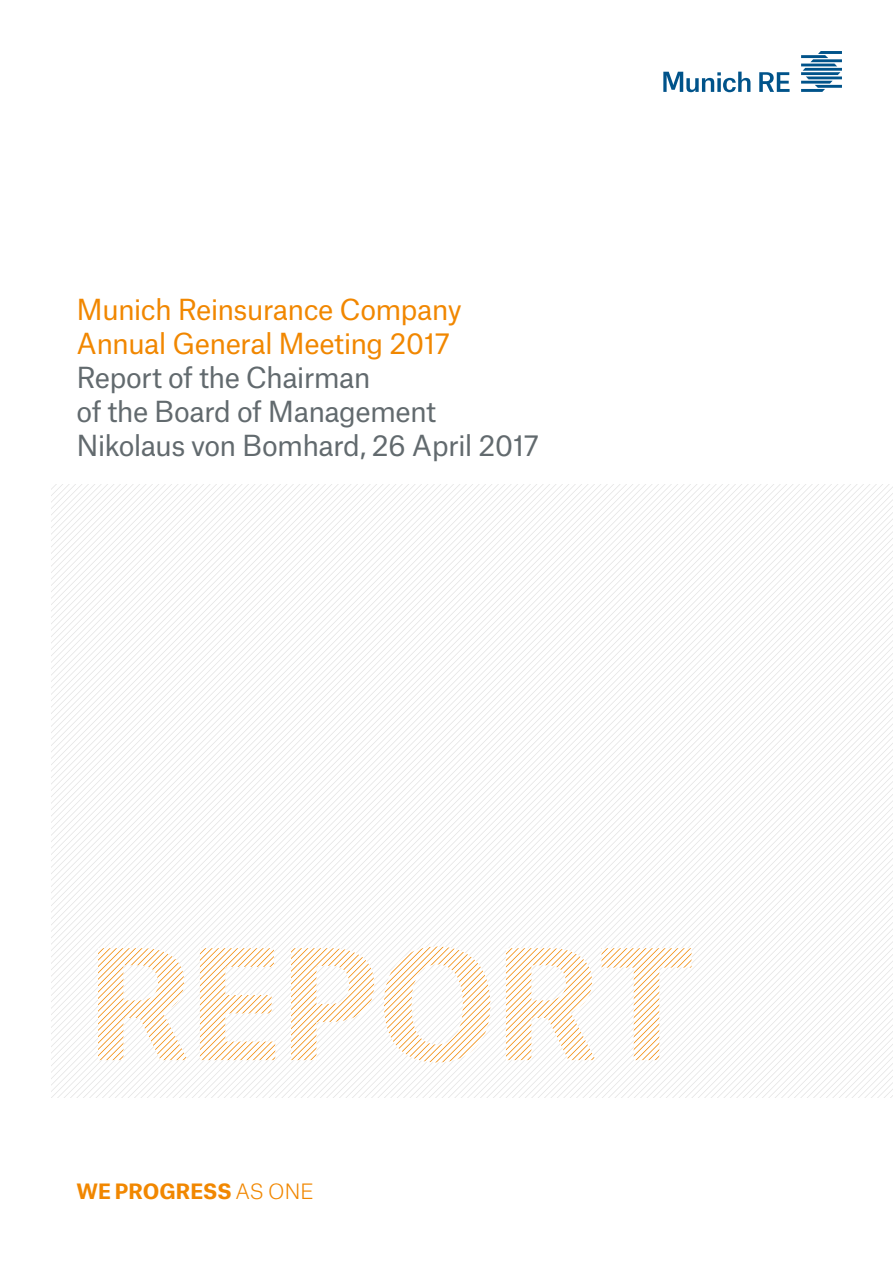
<style>
.page{position:relative;width:893px;height:1263px;background:#fff}
.page>*{position:absolute;margin:0;border:0;box-sizing:border-box;transform-origin:0 0}
.t1{font:27.75px/34px "Munich Re";letter-spacing:-.025em;color:#626a6e}
.t2{font:27.75px/34px "Munich Re";letter-spacing:-.025em;color:#f18700}
.t3{font:700 20.25px "Munich Re";color:#f18700}
.s1{font-weight:300}
</style>
<div class="page">
<svg style="left:759px;top:72px;width:31px;height:20px"></svg>
<svg style="left:663px;top:72px;width:87px;height:20px"></svg>
<svg style="left:801px;top:51px;width:41px;height:41px"></svg>
<svg style="left:51px;top:485px;width:842px;height:612px"></svg>
<svg style="left:98px;top:946px;width:593px;height:116px"></svg>
<p class="t2" style="left:77px;top:290px;width:387px">Munich Reinsurance Company<br>Annual General Meeting 2017</p>
<p class="t1" style="left:77px;top:358px;width:464px">Report of the Chairman<br>of the Board of Management<br>Nikolaus von Bomhard, 26 April 2017</p>
<p class="t3" style="left:77px;top:1175px;width:239px">WE PROGRESS <span class="s1">AS ONE</span></p>
</div>
